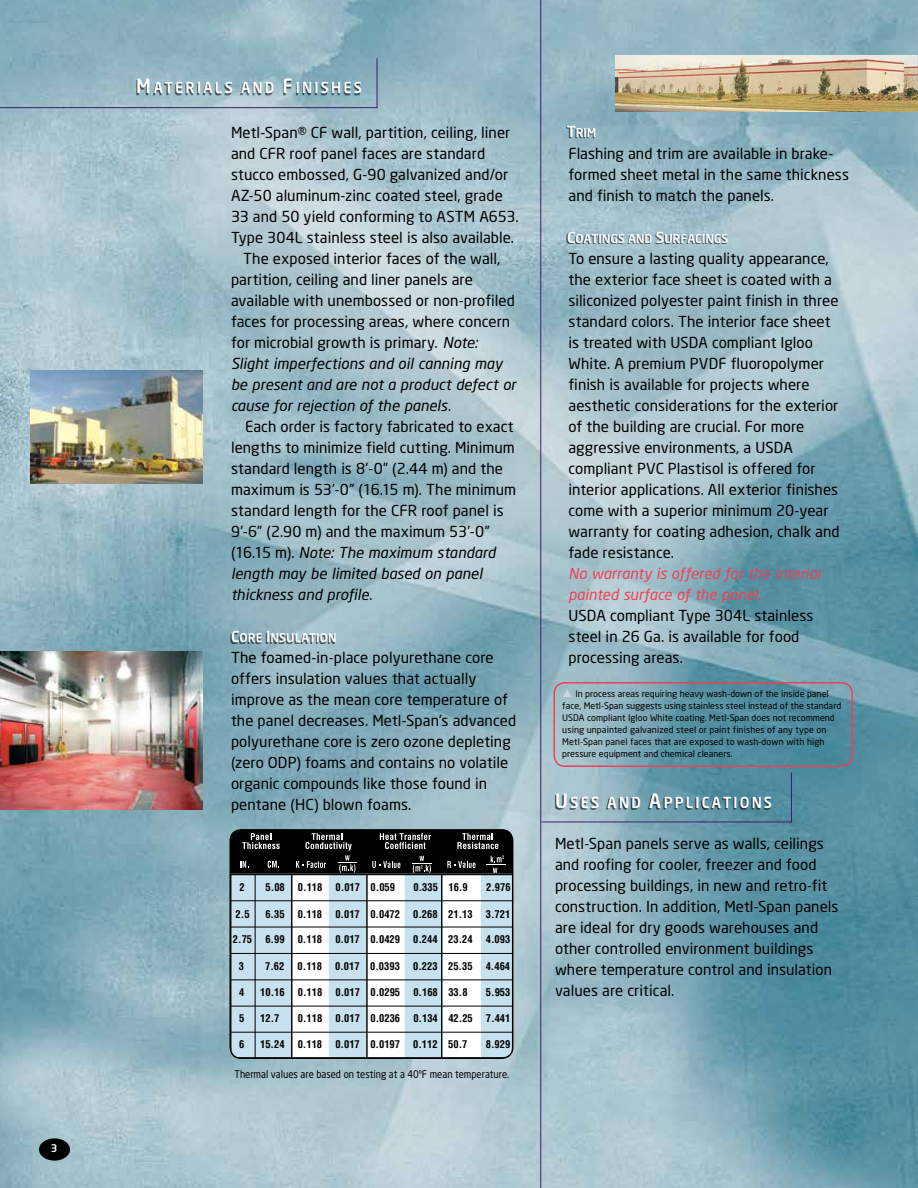
<style>
.page{position:relative;width:918px;height:1188px;background:#fff}
.page>*{position:absolute;margin:0;border:0;box-sizing:border-box;transform-origin:0 0}
.t1{font:15px/21px "Neo Sans";letter-spacing:.005em;color:#000}
.t2{font:italic 15px "Neo Sans";letter-spacing:.005em;color:#000}
.t3{font:italic 15px/21px "Neo Sans";color:#ef4056}
.t4{font:500 15px "Neo Sans";letter-spacing:.15em;color:#fff;scale:.95 1}
.t5{font:500 12px "Neo Sans";color:#fff}
.t6{font:700 condensed 10.5px "Helvetica";color:#000}
.t7{font:10.5px "Neo Sans";color:#000;scale:.9 1}
.t8{font:500 10.5px "Neo Sans";color:#fff}
.t9{font:9px/12px "Neo Sans";color:#000}
.s1{font-size:19.5px}
.s2{font-style:italic}
.s3{font-size:15px}
</style>
<div class="page">
<img style="left:0;top:0;width:918px;height:1188px">
<hr style="left:540px;top:0;width:1px;height:1188px;background:#401e6b">
<hr style="left:0;top:107px;width:378px;height:1px;background:#401e6b">
<hr style="left:377px;top:58px;width:1px;height:50px;background:#401e6b">
<hr style="left:542px;top:822px;width:250px;height:1px;background:#401e6b">
<hr style="left:791px;top:773px;width:1px;height:49px;background:#401e6b">
<img style="left:616px;top:56px;width:302px;height:55px">
<img style="left:0;top:651px;width:202px;height:159px">
<img style="left:30px;top:371px;width:173px;height:113px">
<svg style="left:230px;top:830px;width:283px;height:228px"></svg>
<div style="left:229px;top:829px;width:284px;height:230px;border:2px solid #000;border-radius:11px"></div>
<div style="left:136px;top:80px;width:224px;height:15px;background:#000;opacity:.6"></div>
<div style="left:554px;top:682px;width:299px;height:85px;border:2px solid #ef4056;border-radius:11px"></div>
<div style="left:39px;top:1138px;width:31px;height:23px;background:#000;border-radius:50%"></div>
<div style="left:230px;top:632px;width:105px;height:12px;background:#000;opacity:.6"></div>
<div style="left:566px;top:127px;width:28px;height:11px;background:#000;opacity:.6"></div>
<div style="left:566px;top:232px;width:160px;height:12px;background:#000;opacity:.6"></div>
<div style="left:555px;top:795px;width:215px;height:15px;background:#000;opacity:.6"></div>
<svg style="left:563px;top:690px;width:9px;height:7px"></svg>
<p class="t8" style="left:51px;top:1141px;width:8px">3</p>
<p class="t4" style="left:136px;top:78px;width:239px"><span class="s1">M</span>ATERIALS AND <span class="s1">F</span>INISHES</p>
<p class="t1" style="left:231px;top:122px;width:281px">Metl-Span® CF wall, partition, ceiling, liner</p>
<p class="t1" style="left:231px;top:143px;width:256px">and CFR roof panel faces are standard</p>
<p class="t1" style="left:231px;top:164px;width:279px">stucco embossed, G-90 galvanized and/or</p>
<p class="t1" style="left:231px;top:185px;width:273px">AZ-50 aluminum-zinc coated steel, grade</p>
<p class="t1" style="left:231px;top:206px;width:289px">33 and 50 yield conforming to ASTM A653.</p>
<p class="t1" style="left:231px;top:227px;width:285px">Type 304L stainless steel is also available.</p>
<p class="t1" style="left:243px;top:248px;width:259px">The exposed interior faces of the wall,</p>
<p class="t1" style="left:231px;top:269px;width:243px">partition, ceiling and liner panels are</p>
<p class="t1" style="left:231px;top:290px;width:286px">available with unembossed or non-profiled</p>
<p class="t1" style="left:231px;top:311px;width:281px">faces for processing areas, where concern</p>
<p class="t1" style="left:231px;top:332px;width:248px">for microbial growth is primary. <span class="s2">Note:</span></p>
<p class="t2" style="left:231px;top:354px;width:273px">Slight imperfections and oil canning may</p>
<p class="t2" style="left:231px;top:375px;width:287px">be present and are not a product defect or</p>
<p class="t2" style="left:231px;top:396px;width:221px">cause for rejection of the panels.</p>
<p class="t1" style="left:231px;top:416px;width:287px;text-indent:14px">Each order is factory fabricated to exact lengths to minimize field cutting. Minimum standard length is 8'-0” (2.44 m) and the maximum is 53’-0” (16.15 m). The minimum standard length for the CFR roof panel is 9’-6” (2.90 m) and the maximum 53’-0” (16.15 m). <span class="s2">Note: The maximum standard length may be limited based on panel thickness and profile.</span></p>
<p class="t5" style="left:231px;top:630px;width:107px"><span class="s3">C</span>ORE <span class="s3">I</span>NSULATION</p>
<p class="t1" style="left:231px;top:647px;width:287px">The foamed-in-place polyurethane core offers insulation values that actually improve as the mean core temperature of the panel decreases. Metl-Span’s advanced polyurethane core is zero ozone depleting (zero ODP) foams and contains no volatile organic compounds like those found in pentane (HC) blown foams.</p>
<p class="t6" style="left:239px;top:881px;width:7px">2</p>
<p class="t6" style="left:266px;top:881px;width:21px">5.08</p>
<p class="t6" style="left:298px;top:881px;width:26px">0.118</p>
<p class="t6" style="left:336px;top:881px;width:61px">0.017 0.059</p>
<p class="t6" style="left:413px;top:881px;width:56px">0.335 16.9</p>
<p class="t6" style="left:486px;top:881px;width:26px">2.976</p>
<p class="t6" style="left:236px;top:907px;width:15px">2.5</p>
<p class="t6" style="left:265px;top:907px;width:21px">6.35</p>
<p class="t6" style="left:298px;top:907px;width:26px">0.118</p>
<p class="t6" style="left:335px;top:907px;width:66px">0.017 0.0472</p>
<p class="t6" style="left:413px;top:907px;width:61px">0.268 21.13</p>
<p class="t6" style="left:486px;top:907px;width:26px">3.721</p>
<p class="t6" style="left:233px;top:932px;width:21px">2.75</p>
<p class="t6" style="left:265px;top:932px;width:21px">6.99</p>
<p class="t6" style="left:298px;top:932px;width:26px">0.118</p>
<p class="t6" style="left:335px;top:932px;width:66px">0.017 0.0429</p>
<p class="t6" style="left:413px;top:932px;width:61px">0.244 23.24</p>
<p class="t6" style="left:486px;top:932px;width:26px">4.093</p>
<p class="t6" style="left:239px;top:959px;width:7px">3</p>
<p class="t6" style="left:265px;top:959px;width:21px">7.62</p>
<p class="t6" style="left:298px;top:959px;width:26px">0.118</p>
<p class="t6" style="left:335px;top:959px;width:66px">0.017 0.0393</p>
<p class="t6" style="left:413px;top:959px;width:61px">0.223 25.35</p>
<p class="t6" style="left:486px;top:959px;width:26px">4.464</p>
<p class="t6" style="left:239px;top:985px;width:7px">4</p>
<p class="t6" style="left:260px;top:985px;width:26px">10.16</p>
<p class="t6" style="left:298px;top:985px;width:26px">0.118</p>
<p class="t6" style="left:335px;top:985px;width:66px">0.017 0.0295</p>
<p class="t6" style="left:413px;top:985px;width:56px">0.168 33.8</p>
<p class="t6" style="left:486px;top:985px;width:26px">5.953</p>
<p class="t6" style="left:239px;top:1012px;width:7px">5</p>
<p class="t6" style="left:260px;top:1012px;width:21px">12.7</p>
<p class="t6" style="left:298px;top:1012px;width:26px">0.118</p>
<p class="t6" style="left:335px;top:1012px;width:66px">0.017 0.0236</p>
<p class="t6" style="left:413px;top:1012px;width:61px">0.134 42.25</p>
<p class="t6" style="left:486px;top:1012px;width:26px">7.441</p>
<p class="t6" style="left:239px;top:1038px;width:7px">6</p>
<p class="t6" style="left:260px;top:1038px;width:26px">15.24</p>
<p class="t6" style="left:298px;top:1038px;width:26px">0.118</p>
<p class="t6" style="left:335px;top:1038px;width:66px">0.017 0.0197</p>
<p class="t6" style="left:413px;top:1038px;width:56px">0.112 50.7</p>
<p class="t6" style="left:486px;top:1038px;width:26px">8.929</p>
<p class="t7" style="left:234px;top:1068px;width:307px">Thermal values are based on testing at a 40ºF mean temperature.</p>
<p class="t5" style="left:567px;top:125px;width:31px"><span class="s3">T</span>RIM</p>
<p class="t1" style="left:568px;top:143px;width:282px">Flashing and trim are available in brake&shy;formed sheet metal in the same thickness and finish to match the panels.</p>
<p class="t5" style="left:567px;top:231px;width:163px"><span class="s3">C</span>OATINGS AND <span class="s3">S</span>URFACINGS</p>
<p class="t1" style="left:568px;top:248px;width:273px">To ensure a lasting quality appearance, the exterior face sheet is coated with a siliconized polyester paint finish in three standard colors. The interior face sheet is treated with USDA compliant Igloo White. A premium PVDF fluoropolymer finish is available for projects where aesthetic considerations for the exterior of the building are crucial. For more aggressive environments, a USDA compliant PVC Plastisol is offered for interior applications. All exterior finishes come with a superior minimum 20-year warranty for coating adhesion, chalk and fade resistance.</p>
<p class="t3" style="left:568px;top:563px;width:255px">No warranty is offered for the interior painted surface of the panel.</p>
<p class="t1" style="left:568px;top:605px;width:246px">USDA compliant Type 304L stainless steel in 26 Ga. is available for food processing areas.</p>
<p class="t9" style="left:562px;top:688px;width:280px;text-indent:13px">In process areas requiring heavy wash-down of the inside panel face, Metl-Span suggests using stainless steel instead of the standard USDA compliant Igloo White coating. Metl-Span does not recommend using unpainted galvanized steel or paint finishes of any type on Metl-Span panel faces that are exposed to wash-down with high pressure equipment and chemical cleaners.</p>
<p class="t4" style="left:555px;top:793px;width:230px"><span class="s1">U</span>SES AND <span class="s1">A</span>PPLICATIONS</p>
<p class="t1" style="left:555px;top:833px;width:285px">Metl-Span panels serve as walls, ceilings and roofing for cooler, freezer and food processing buildings, in new and retro-fit construction. In addition, Metl-Span panels are ideal for dry goods warehouses and other controlled environment buildings where temperature control and insulation values are critical.</p>
</div>
